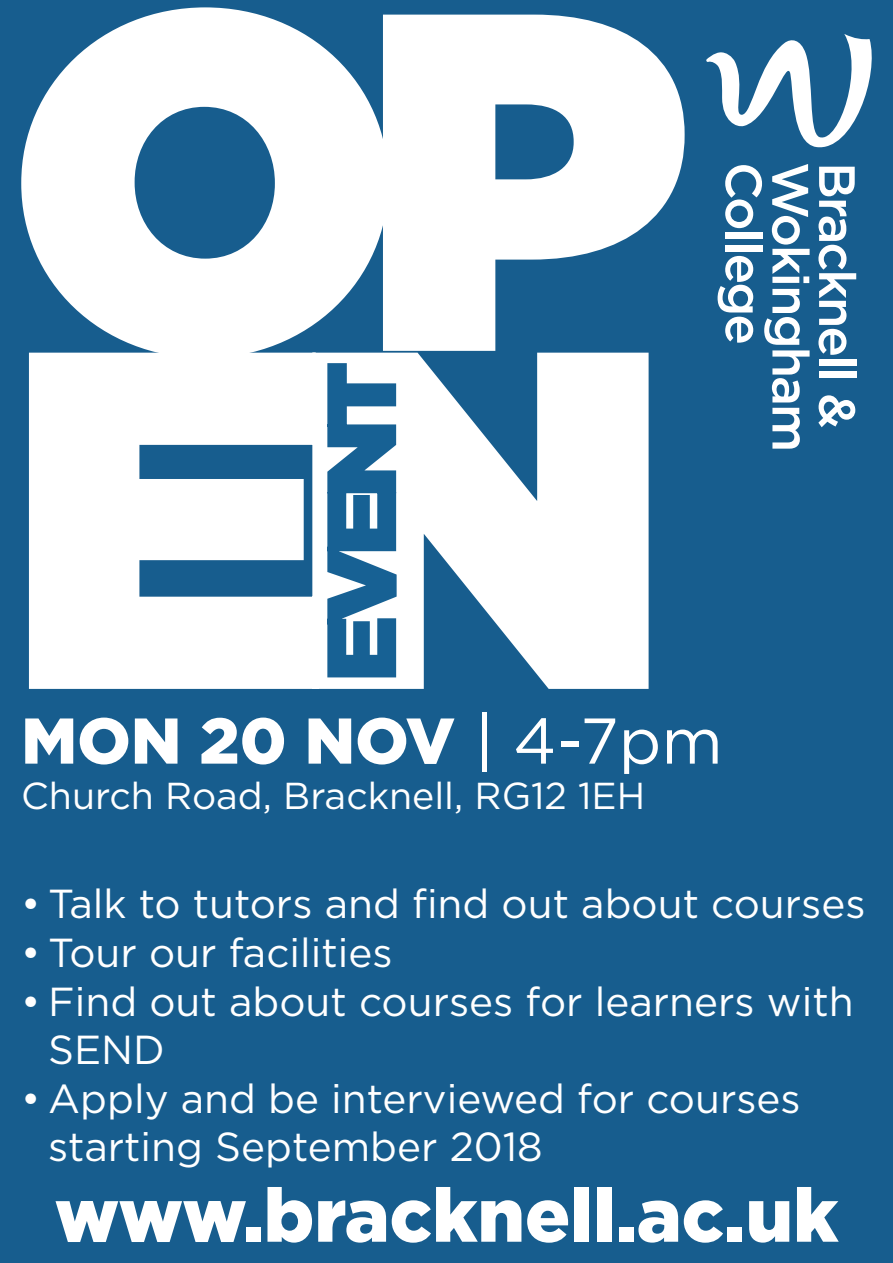
<style>
.page{position:relative;width:893px;height:1263px;background:#175d8e}
.page>*{position:absolute;margin:0;border:0;box-sizing:border-box;transform-origin:0 0}
.t1{font:900 75px "Gotham HTF";color:#fff}
.t2{font:900 64.5px "Gotham HTF";color:#fff}
.t3{font:40.5px/48.6px "Gotham HTF";color:#fff}
.t4{font:37.5px "Gotham HTF";color:#fff}
.s1{font-weight:400}
</style>
<div class="page">
<svg style="left:29px;top:358px;width:620px;height:331px"></svg>
<svg style="left:21px;top:7px;width:664px;height:351px"></svg>
<svg style="left:327px;top:363px;width:70px;height:314px"></svg>
<svg style="left:818px;top:167px;width:38px;height:188px"></svg>
<div style="left:819px;top:359px;width:37px;height:6px;background:#fff"></div>
<div style="left:819px;top:372px;width:37px;height:6px;background:#fff"></div>
<svg style="left:818px;top:395px;width:37px;height:32px"></svg>
<svg style="left:772px;top:164px;width:38px;height:119px"></svg>
<svg style="left:764px;top:289px;width:46px;height:113px"></svg>
<svg style="left:772px;top:408px;width:28px;height:41px"></svg>
<svg style="left:725px;top:165px;width:37px;height:63px"></svg>
<div style="left:726px;top:233px;width:37px;height:6px;background:#fff"></div>
<div style="left:726px;top:245px;width:37px;height:6px;background:#fff"></div>
<svg style="left:718px;top:256px;width:35px;height:87px"></svg>
<svg style="left:706px;top:34px;width:166px;height:118px"></svg>
<p class="t2" style="left:21px;top:703px;width:703px">MON 20 NOV <span class="s1">| 4-7pm</span></p>
<p class="t4" style="left:21px;top:775px;width:625px">Church Road, Bracknell, RG12 1EH</p>
<p class="t3" style="left:21px;top:879px;width:846px">• Talk to tutors and find out about courses</p>
<p class="t3" style="left:21px;top:928px;width:373px">• Tour our facilities</p>
<p class="t3" style="left:48px;top:976px;width:807px;text-indent:-27px">• Find out about courses for learners with<br>SEND</p>
<p class="t3" style="left:48px;top:1073px;width:754px;text-indent:-27px">• Apply and be interviewed for courses starting September 2018</p>
<p class="t1" style="left:55px;top:1172px;width:785px">www.bracknell.ac.uk</p>
</div>
